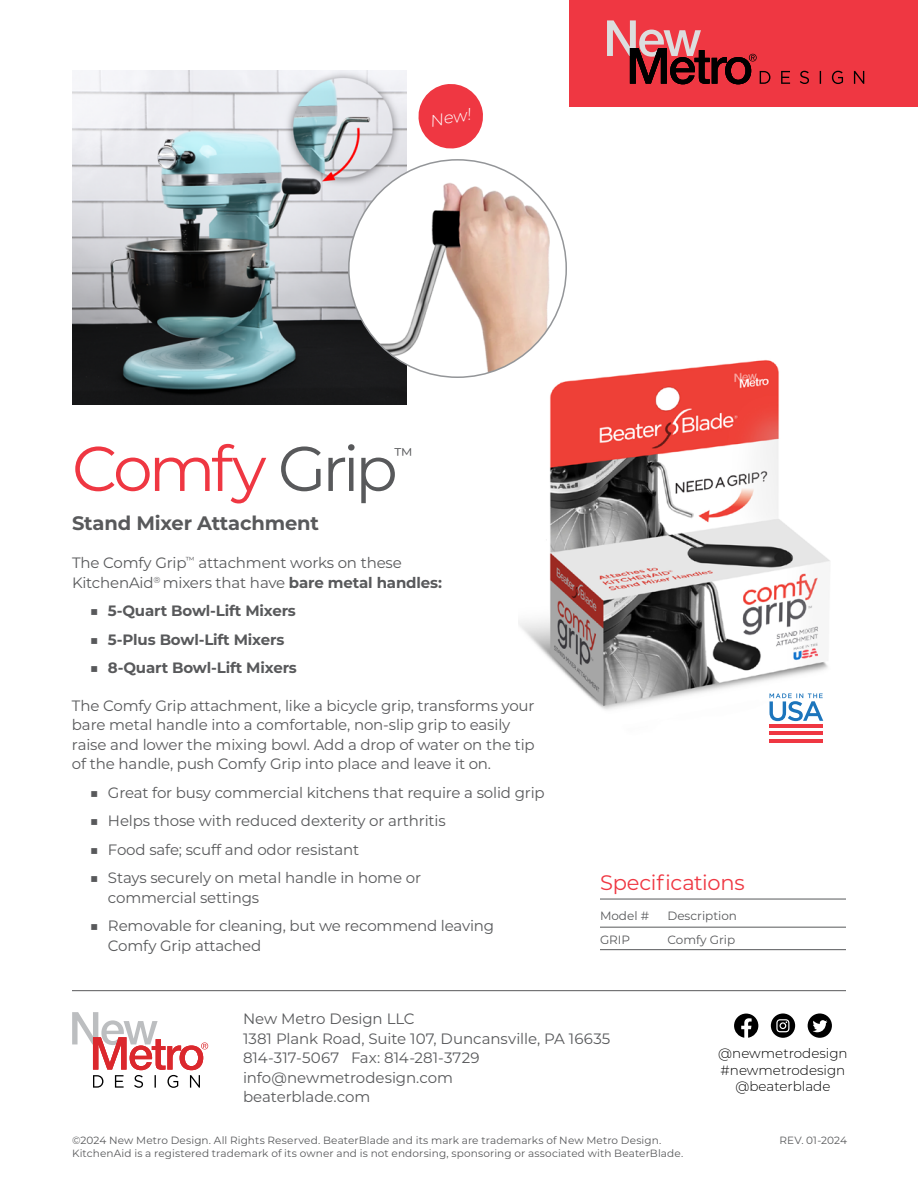
<style>
.page{position:relative;width:918px;height:1188px;background:#fff}
.page>*{position:absolute;margin:0;border:0;box-sizing:border-box;transform-origin:0 0}
.t1{font:63px "Montserrat";letter-spacing:-.07em;color:#ef3742}
.t2{font:21px "Montserrat";letter-spacing:-.01em;color:#ef3742}
.t3{font:700 19.5px "Montserrat";letter-spacing:-.01em;color:#58595b}
.t4{font:18.3px "Montserrat";color:#58595b}
.t5{font:italic 300 16.5px "Montserrat";color:#fff}
.t6{font:15px/19.5px "Montserrat";letter-spacing:-.01em;color:#58595b}
.t7{font:700 15px "Montserrat";letter-spacing:-.01em;color:#58595b}
.t8{font:300 13.5px/16.5px "Montserrat";color:#000;text-align:center}
.t9{font:12px "Montserrat";color:#58595b}
.t10{font:10.5px "Montserrat";letter-spacing:.01em;color:#58595b}
.s1{color:#58595b}
.s2{font-weight:700}
</style>
<div class="page">
<svg style="left:72px;top:1012px;width:136px;height:76px"></svg>
<svg style="left:734px;top:1014px;width:24px;height:24px"></svg>
<svg style="left:808px;top:1013px;width:24px;height:25px"></svg>
<svg style="left:771px;top:1013px;width:24px;height:25px"></svg>
<img style="left:518px;top:360px;width:312px;height:382px">
<img style="left:72px;top:71px;width:334px;height:334px">
<hr style="left:72px;top:990px;width:774px;height:1px;background:#58595b">
<hr style="left:770px;top:731px;width:53px;height:4px;background:#ef3742">
<hr style="left:770px;top:724px;width:53px;height:4px;background:#ef3742">
<hr style="left:770px;top:739px;width:53px;height:3px;background:#ef3742">
<svg style="left:770px;top:693px;width:53px;height:28px"></svg>
<div style="left:349px;top:160px;width:217px;height:217px;background:#fff;border-radius:50%"></div>
<img style="left:372px;top:160px;width:194px;height:216px">
<hr style="left:600px;top:899px;width:246px;height:1px;background:#58595b">
<hr style="left:600px;top:927px;width:246px;height:1px;background:#58595b">
<hr style="left:600px;top:949px;width:246px;height:1px;background:#58595b">
<svg style="left:418px;top:84px;width:65px;height:65px"></svg>
<div style="left:569px;top:0;width:349px;height:107px;background:#ef3742"></div>
<svg style="left:607px;top:20px;width:257px;height:64px"></svg>
<p class="t5" style="left:429px;top:110px;width:43px;rotate:-10deg">New!</p>
<h1 class="t1" style="left:72px;top:425px;width:327px">Comfy <span class="s1">Grip</span></h1>
<p class="t4" style="left:395px;top:442px;width:20px">™</p>
<h3 class="t3" style="left:72px;top:509px;width:248px">Stand Mixer Attachment</h3>
<p class="t6" style="left:72px;top:552px;width:371px">The Comfy Grip<sup>™</sup> attachment works on these<br>KitchenAid<sup>®</sup> mixers that have <span class="s2">bare metal handles:</span></p>
<p class="t7" style="left:90px;top:600px;width:207px">■ 5-Quart Bowl-Lift Mixers</p>
<p class="t7" style="left:90px;top:628px;width:196px">■ 5-Plus Bowl-Lift Mixers</p>
<p class="t7" style="left:90px;top:657px;width:208px">■ 8-Quart Bowl-Lift Mixers</p>
<p class="t6" style="left:72px;top:695px;width:464px">The Comfy Grip attachment, like a bicycle grip, transforms your bare metal handle into a comfortable, non-slip grip to easily raise and lower the mixing bowl. Add a drop of water on the tip of the handle, push Comfy Grip into place and leave it on.</p>
<p class="t6" style="left:90px;top:782px;width:456px"><span class="s2">■</span> Great for busy commercial kitchens that require a solid grip</p>
<p class="t6" style="left:90px;top:810px;width:357px"><span class="s2">■</span> Helps those with reduced dexterity or arthritis</p>
<p class="t6" style="left:90px;top:839px;width:271px"><span class="s2">■</span> Food safe; scuff and odor resistant</p>
<p class="t6" style="left:108px;top:867px;width:315px;text-indent:-18px"><span class="s2">■</span> Stays securely on metal handle in home or commercial settings</p>
<p class="t6" style="left:108px;top:915px;width:388px;text-indent:-18px"><span class="s2">■</span> Removable for cleaning, but we recommend leaving<br>Comfy Grip attached</p>
<h2 class="t2" style="left:600px;top:868px;width:146px">Specifications</h2>
<p class="t9" style="left:600px;top:907px;width:51px">Model #</p>
<p class="t9" style="left:668px;top:907px;width:71px">Description</p>
<p class="t9" style="left:600px;top:931px;width:32px">GRIP</p>
<p class="t9" style="left:668px;top:931px;width:69px">Comfy Grip</p>
<p class="t6" style="left:243px;top:1009px;width:369px">New Metro Design LLC<br>1381 Plank Road, Suite 107, Duncansville, PA 16635<br>814-317-5067 Fax: 814-281-3729 info@newmetrodesign.com<br>beaterblade.com</p>
<p class="t8" style="left:718px;top:1045px;width:131px">@newmetrodesign #newmetrodesign @beaterblade</p>
<p class="t10" style="left:72px;top:1133px;width:591px">©2024 New Metro Design. All Rights Reserved. BeaterBlade and its mark are trademarks of New Metro Design.</p>
<p class="t10" style="left:779px;top:1133px;width:69px">REV. 01-2024</p>
<p class="t10" style="left:72px;top:1146px;width:613px">KitchenAid is a registered trademark of its owner and is not endorsing, sponsoring or associated with BeaterBlade.</p>
</div>
